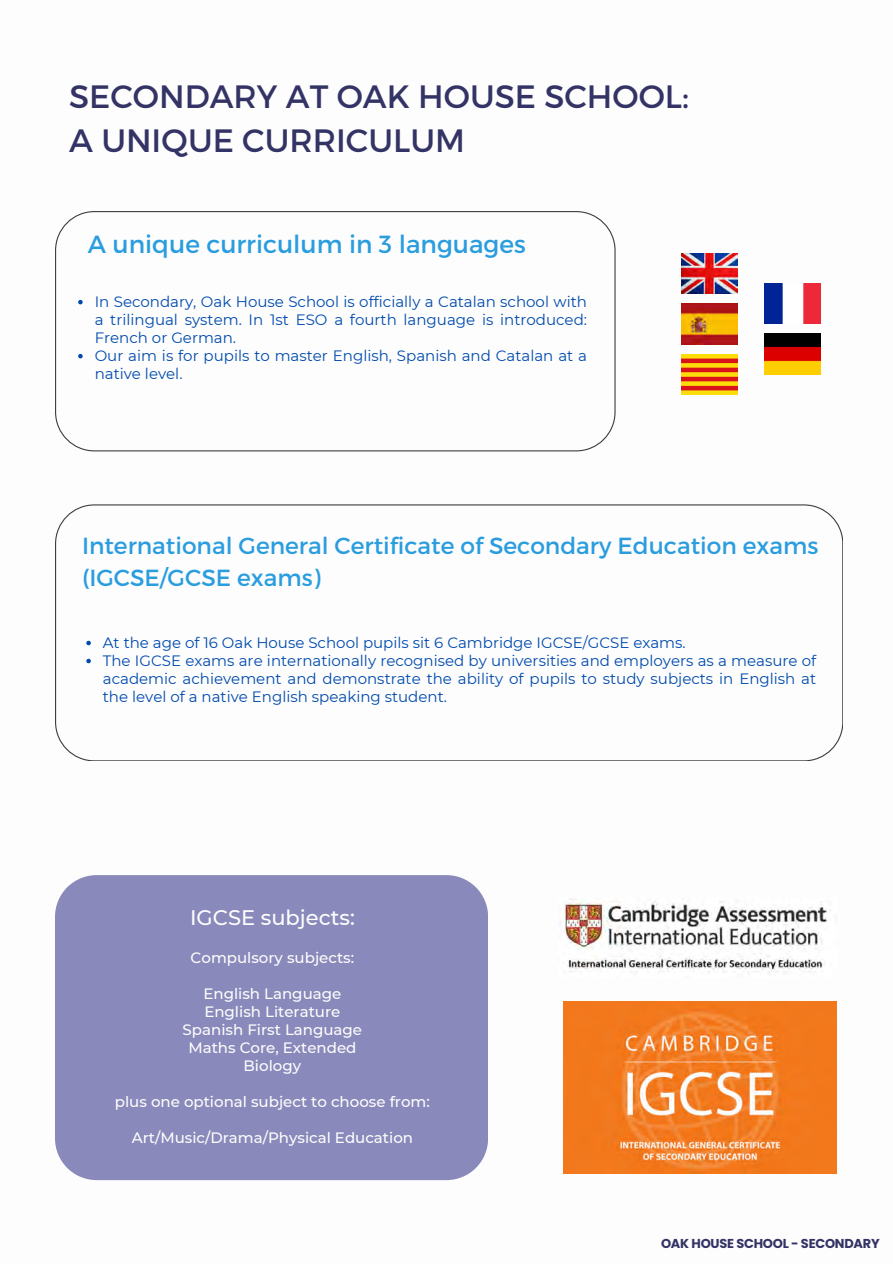
<style>
.page{position:relative;width:893px;height:1264px;background:#fff}
.page>*{position:absolute;margin:0;border:0;box-sizing:border-box;transform-origin:0 0}
.t1{font:32.25px/43.8px "Montserrat";color:#336}
.t2{font:24.75px "Montserrat";color:#2a9ddf}
.t3{font:23.25px/31.5px "Montserrat";color:#2a9ddf}
.t4{font:500 21px "Montserrat";color:#fdfdfd}
.t5{font:15px/18px "Montserrat";color:#004aad}
.t6{font:500 15px/18px "Montserrat";color:#fdfdfd;text-align:center}
.t7{font:700 12.9px "Poppins";letter-spacing:-.02em;color:#336}
</style>
<div class="page">
<svg style="left:55px;top:211px;width:560px;height:240px"></svg>
<svg style="left:55px;top:504px;width:787px;height:257px"></svg>
<div style="left:55px;top:875px;width:432px;height:305px;background:#8989bb"></div>
<img style="left:560px;top:898px;width:271px;height:77px">
<img style="left:563px;top:1001px;width:273px;height:172px">
<img style="left:681px;top:253px;width:56px;height:41px">
<svg style="left:78px;top:300px;width:5px;height:4px"></svg>
<svg style="left:78px;top:354px;width:5px;height:4px"></svg>
<svg style="left:86px;top:640px;width:5px;height:5px"></svg>
<svg style="left:86px;top:658px;width:5px;height:5px"></svg>
<img style="left:681px;top:303px;width:56px;height:41px">
<img style="left:681px;top:354px;width:56px;height:40px">
<img style="left:764px;top:283px;width:56px;height:41px">
<img style="left:764px;top:334px;width:56px;height:40px">
<h1 class="t1" style="left:69px;top:73px;width:621px">SECONDARY AT OAK HOUSE SCHOOL:<br>A UNIQUE CURRICULUM</h1>
<h2 class="t2" style="left:88px;top:228px;width:439px">A unique curriculum in 3 languages</h2>
<p class="t5" style="left:95px;top:292px;width:494px">In Secondary, Oak House School is officially a Catalan school with a trilingual system. In 1st ESO a fourth language is introduced:<br>French or German.<br>Our aim is for pupils to master English, Spanish and Catalan at a native level.</p>
<h3 class="t3" style="left:82px;top:529px;width:737px">International General Certificate of Secondary Education exams (IGCSE/GCSE exams)</h3>
<p class="t5" style="left:103px;top:633px;width:714px">At the age of 16 Oak House School pupils sit 6 Cambridge IGCSE/GCSE exams.<br>The IGCSE exams are internationally recognised by universities and employers as a measure of academic achievement and demonstrate the ability of pupils to study subjects in English at the level of a native English speaking student.</p>
<h3 class="t4" style="left:190px;top:905px;width:166px">IGCSE subjects:</h3>
<p class="t6" style="left:191px;top:948px;width:165px">Compulsory subjects:</p>
<p class="t6" style="left:183px;top:984px;width:181px">English Language<br>English Literature<br>Spanish First Language<br>Maths Core, Extended<br>Biology</p>
<p class="t6" style="left:115px;top:1092px;width:316px">plus one optional subject to choose from:</p>
<p class="t6" style="left:132px;top:1128px;width:283px">Art/Music/Drama/Physical Education</p>
<p class="t7" style="left:661px;top:1234px;width:220px">OAK HOUSE SCHOOL - SECONDARY</p>
</div>
